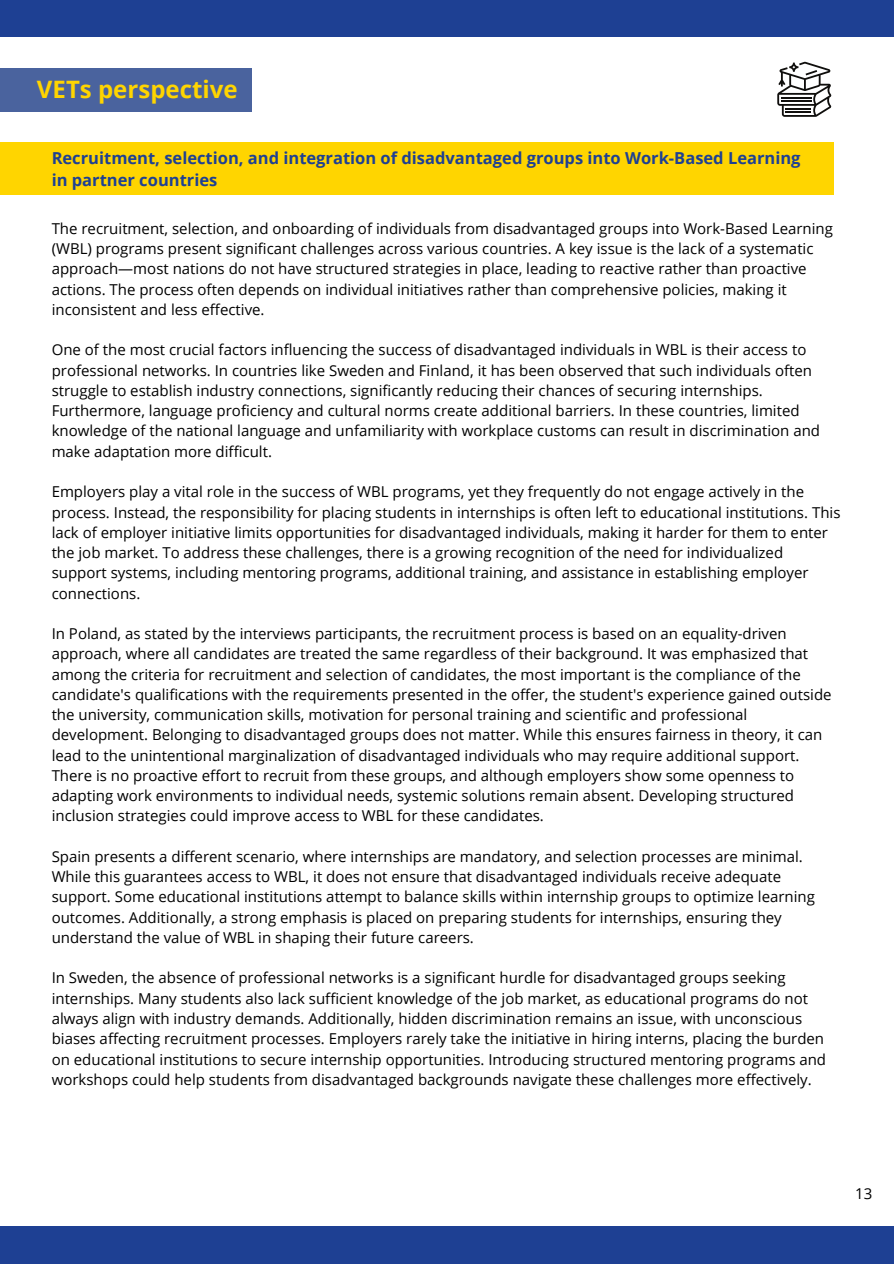
<style>
.page{position:relative;width:894px;height:1264px;background:#fff}
.page>*{position:absolute;margin:0;border:0;box-sizing:border-box;transform-origin:0 0}
.t1{font:700 24px "Open Sans";color:#ffd500}
.t2{font:700 16.5px/22.5px "Open Sans";color:#1e4093}
.t3{font:15px/20.2px "Open Sans";color:#000}
</style>
<div class="page">
<div style="left:0;top:0;width:893px;height:37px;background:#1e4093"></div>
<div style="left:0;top:1226px;width:893px;height:37px;background:#1e4093"></div>
<svg style="left:777px;top:62px;width:54px;height:55px"></svg>
<div style="left:0;top:69px;width:252px;height:43px;background:#4a639e"></div>
<div style="left:0;top:153px;width:833px;height:42px;background:#ffd500"></div>
<div style="left:0;top:142px;width:833px;height:42px;background:#ffd500"></div>
<p class="t1" style="left:37px;top:72px;width:202px">VETs perspective</p>
<p class="t2" style="left:52px;top:146px;width:750px">Recruitment, selection, and integration of disadvantaged groups into Work-Based Learning in partner countries</p>
<h1 class="t3" style="left:52px;top:218px;width:782px">The recruitment, selection, and onboarding of individuals from disadvantaged groups into Work-Based Learning (WBL) programs present significant challenges across various countries. A key issue is the lack of a systematic approach—most nations do not have structured strategies in place, leading to reactive rather than proactive actions. The process often depends on individual initiatives rather than comprehensive policies, making it inconsistent and less effective.</h1>
<p class="t3" style="left:52px;top:339px;width:769px">One of the most crucial factors influencing the success of disadvantaged individuals in WBL is their access to professional networks. In countries like Sweden and Finland, it has been observed that such individuals often struggle to establish industry connections, significantly reducing their chances of securing internships.<br>Furthermore, language proficiency and cultural norms create additional barriers. In these countries, limited knowledge of the national language and unfamiliarity with workplace customs can result in discrimination and make adaptation more difficult.</p>
<h2 class="t3" style="left:52px;top:481px;width:790px">Employers play a vital role in the success of WBL programs, yet they frequently do not engage actively in the process. Instead, the responsibility for placing students in internships is often left to educational institutions. This lack of employer initiative limits opportunities for disadvantaged individuals, making it harder for them to enter the job market. To address these challenges, there is a growing recognition of the need for individualized support systems, including mentoring programs, additional training, and assistance in establishing employer connections.</h2>
<p class="t3" style="left:52px;top:623px;width:781px">In Poland, as stated by the interviews participants, the recruitment process is based on an equality-driven approach, where all candidates are treated the same regardless of their background. It was emphasized that among the criteria for recruitment and selection of candidates, the most important is the compliance of the candidate's qualifications with the requirements presented in the offer, the student's experience gained outside the university, communication skills, motivation for personal training and scientific and professional development. Belonging to disadvantaged groups does not matter. While this ensures fairness in theory, it can lead to the unintentional marginalization of disadvantaged individuals who may require additional support.<br>There is no proactive effort to recruit from these groups, and although employers show some openness to adapting work environments to individual needs, systemic solutions remain absent. Developing structured inclusion strategies could improve access to WBL for these candidates.</p>
<p class="t3" style="left:52px;top:846px;width:764px">Spain presents a different scenario, where internships are mandatory, and selection processes are minimal.<br>While this guarantees access to WBL, it does not ensure that disadvantaged individuals receive adequate support. Some educational institutions attempt to balance skills within internship groups to optimize learning outcomes. Additionally, a strong emphasis is placed on preparing students for internships, ensuring they understand the value of WBL in shaping their future careers.</p>
<p class="t3" style="left:52px;top:967px;width:775px">In Sweden, the absence of professional networks is a significant hurdle for disadvantaged groups seeking internships. Many students also lack sufficient knowledge of the job market, as educational programs do not always align with industry demands. Additionally, hidden discrimination remains an issue, with unconscious biases affecting recruitment processes. Employers rarely take the initiative in hiring interns, placing the burden on educational institutions to secure internship opportunities. Introducing structured mentoring programs and workshops could help students from disadvantaged backgrounds navigate these challenges more effectively.</p>
<p class="t3" style="left:854px;top:1183px;width:19px">13</p>
</div>
